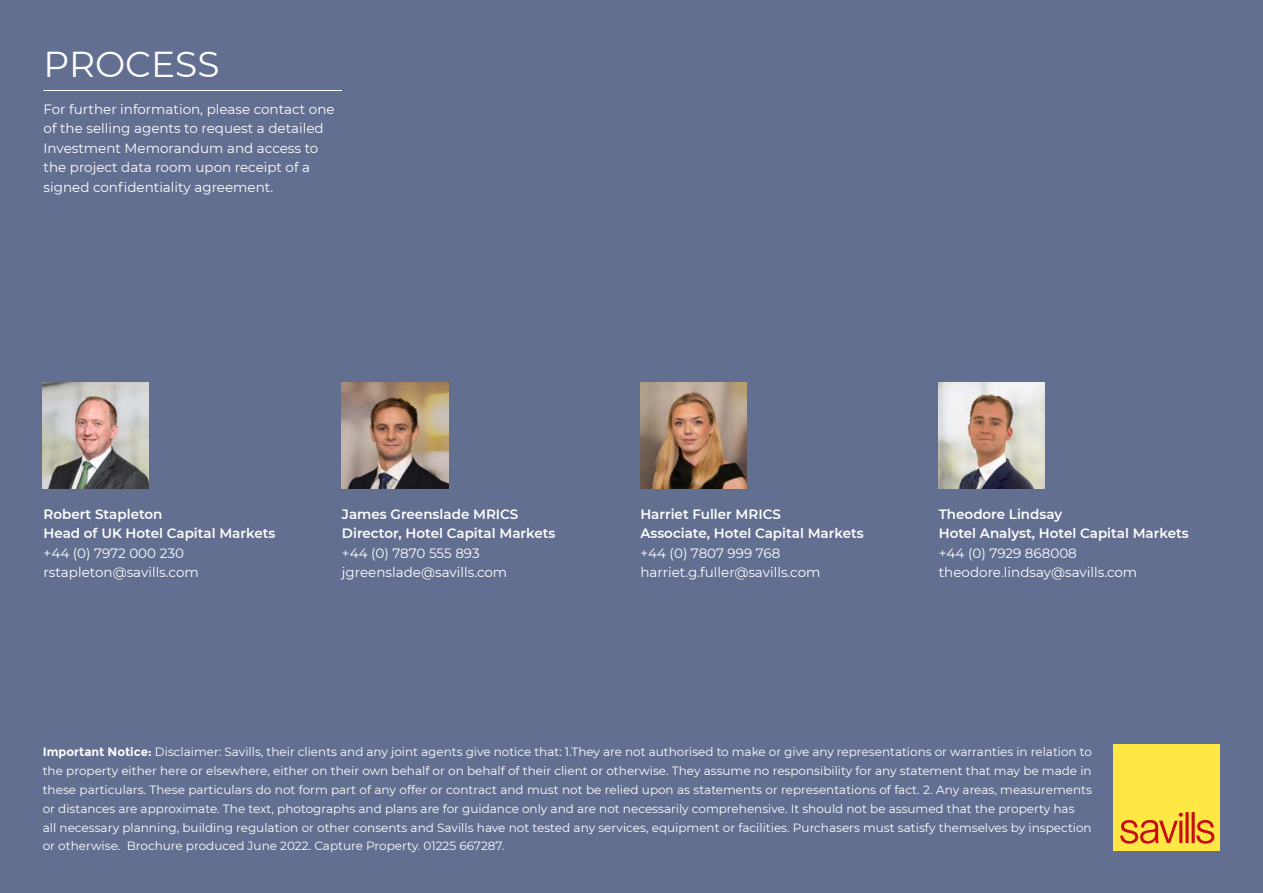
<style>
.page{position:relative;width:1263px;height:893px;background:#636f90}
.page>*{position:absolute;margin:0;border:0;box-sizing:border-box;transform-origin:0 0}
.t1{font:36px "Montserrat";color:#fff}
.t2{font:13.5px/19.5px "Montserrat";color:#fff}
.t3{font:600 13.5px/19.5px "Montserrat";color:#fff}
.t4{font:12px/18.9px "Montserrat";color:#fff}
.s1{font-weight:700}
</style>
<div class="page">
<img style="left:43px;top:382px;width:106px;height:106px">
<img style="left:342px;top:382px;width:106px;height:106px">
<img style="left:640px;top:383px;width:106px;height:105px">
<img style="left:938px;top:382px;width:106px;height:106px">
<div style="left:1114px;top:744px;width:106px;height:106px;background:#ffe843"></div>
<svg style="left:1120px;top:812px;width:94px;height:32px"></svg>
<hr style="left:44px;top:90px;width:298px;height:1px;background:#fff">
<h1 class="t1" style="left:44px;top:40px;width:177px">PROCESS</h1>
<p class="t2" style="left:44px;top:99px;width:293px">For further information, please contact one of the selling agents to request a detailed Investment Memorandum and access to the project data room upon receipt of a signed confidentiality agreement.</p>
<p class="t3" style="left:44px;top:503px;width:233px">Robert Stapleton<br>Head of UK Hotel Capital Markets</p>
<p class="t2" style="left:44px;top:542px;width:157px">+44 (0) 7972 000 230 rstapleton@savills.com</p>
<p class="t3" style="left:342px;top:503px;width:215px">James Greenslade MRICS<br>Director, Hotel Capital Markets</p>
<p class="t2" style="left:342px;top:542px;width:167px">+44 (0) 7870 555 893 jgreenslade@savills.com</p>
<p class="t3" style="left:640px;top:503px;width:225px">Harriet Fuller MRICS<br>Associate, Hotel Capital Markets</p>
<p class="t2" style="left:640px;top:542px;width:182px">+44 (0) 7807 999 768 harriet.g.fuller@savills.com</p>
<p class="t3" style="left:939px;top:503px;width:251px">Theodore Lindsay<br>Hotel Analyst, Hotel Capital Markets</p>
<p class="t2" style="left:939px;top:542px;width:200px">+44 (0) 7929 868008 theodore.lindsay@savills.com</p>
<p class="t4" style="left:43px;top:742px;width:1051px"><span class="s1">Important Notice:</span> Disclaimer: Savills, their clients and any joint agents give notice that: 1.They are not authorised to make or give any representations or warranties in relation to the property either here or elsewhere, either on their own behalf or on behalf of their client or otherwise. They assume no responsibility for any statement that may be made in these particulars. These particulars do not form part of any offer or contract and must not be relied upon as statements or representations of fact. 2. Any areas, measurements or distances are approximate. The text, photographs and plans are for guidance only and are not necessarily comprehensive. It should not be assumed that the property has<br>all necessary planning, building regulation or other consents and Savills have not tested any services, equipment or facilities. Purchasers must satisfy themselves by inspection or otherwise. Brochure produced June 2022. Capture Property. 01225 667287.</p>
</div>
